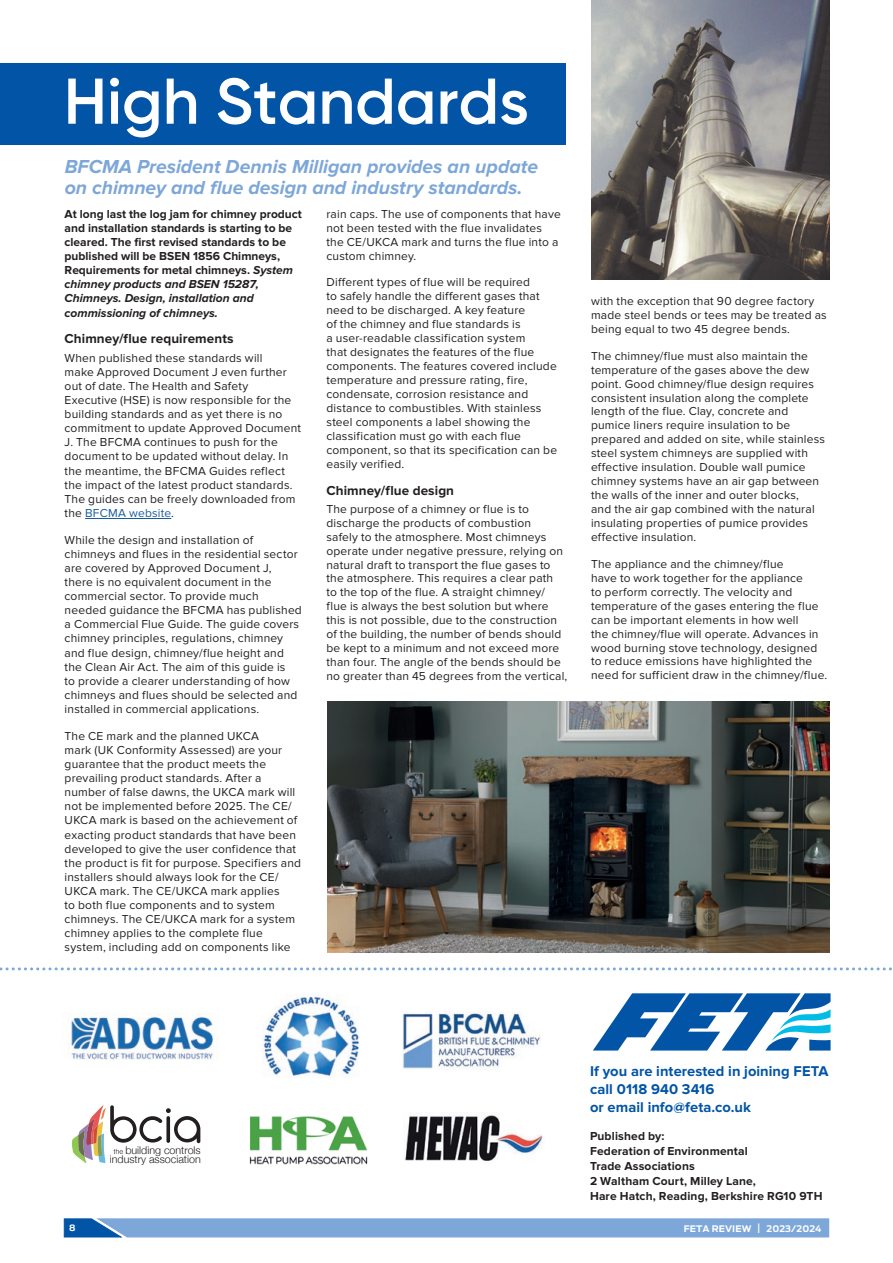
<style>
.page{position:relative;width:893px;height:1263px;background:#fff}
.page>*{position:absolute;margin:0;border:0;box-sizing:border-box;transform-origin:0 0}
.t1{font:600 64.5px "Gilroy";color:#fff}
.t2{font:italic 700 19.5px/21px "Proxima Nova";letter-spacing:-.005em;color:#7ca7d8}
.t3{font:700 14.7px/17.7px "Proxima Nova";letter-spacing:.005em;color:#0154a6}
.t4{font:700 13.5px "Proxima Nova";letter-spacing:.005em;color:#231f20}
.t5{font:12px/14px "Proxima Nova";letter-spacing:.015em;color:#231f20}
.t6{font:700 12px/14.1px "Proxima Nova";color:#231f20}
.t7{font:300 10.65px/9.3px "Helvetica Neue";color:#231f20;text-align:right}
.t8{font:700 9px "Antenna";letter-spacing:.01em;color:#fff}
.t9{font:700 8.7px "Antenna";color:#fff}
.s1{font-style:italic}
.s2{color:#175d9e}
.s3{font-weight:500;font-size:12.9px}
</style>
<div class="page">
<img style="left:70px;top:1016px;width:144px;height:44px">
<img style="left:249px;top:1116px;width:119px;height:48px">
<img style="left:263px;top:994px;width:96px;height:84px">
<svg style="left:72px;top:1105px;width:128px;height:59px"></svg>
<img style="left:403px;top:1011px;width:138px;height:58px">
<img style="left:405px;top:1115px;width:138px;height:46px">
<svg style="left:593px;top:993px;width:237px;height:57px"></svg>
<svg style="left:0;top:967px;width:892px;height:3px"></svg>
<hr style="left:85px;top:518px;width:86px;height:1px;background:#175d9e">
<img style="left:327px;top:702px;width:502px;height:250px">
<img style="left:592px;top:0;width:237px;height:280px">
<div style="left:0;top:64px;width:566px;height:81px;background:#0154a6"></div>
<svg style="left:63px;top:1218px;width:766px;height:20px;background:#7ba6d7"></svg>
<h1 class="t1" style="left:64px;top:61px;width:467px">High Standards</h1>
<h2 class="t2" style="left:65px;top:156px;width:475px">BFCMA President Dennis Milligan provides an update on chimney and flue design and industry standards.</h2>
<p class="t6" style="left:65px;top:207px;width:239px">At long last the log jam for chimney product and installation standards is starting to be cleared. The first revised standards to be published will be BSEN 1856 Chimneys, Requirements for metal chimneys. <span class="s1">System chimney products and BSEN 15287, Chimneys. Design, installation and commissioning of chimneys.</span></p>
<p class="t4" style="left:65px;top:331px;width:171px">Chimney/flue requirements</p>
<p class="t5" style="left:65px;top:351px;width:238px">When published these standards will<br>make Approved Document J even further out of date. The Health and Safety Executive (HSE) is now responsible for the building standards and as yet there is no commitment to update Approved Document J. The BFCMA continues to push for the document to be updated without delay. In the meantime, the BFCMA Guides reflect the impact of the latest product standards.<br>The guides can be freely downloaded from the <span class="s2">BFCMA website</span>.</p>
<p class="t5" style="left:65px;top:533px;width:239px">While the design and installation of chimneys and flues in the residential sector are covered by Approved Document J, there is no equivalent document in the commercial sector. To provide much needed guidance the BFCMA has published a Commercial Flue Guide. The guide covers chimney principles, regulations, chimney and flue design, chimney/flue height and the Clean Air Act. The aim of this guide is<br>to provide a clearer understanding of how chimneys and flues should be selected and installed in commercial applications.</p>
<p class="t5" style="left:65px;top:729px;width:238px">The CE mark and the planned UKCA<br>mark (UK Conformity Assessed) are your guarantee that the product meets the prevailing product standards. After a number of false dawns, the UKCA mark will not be implemented before 2025. The CE/ UKCA mark is based on the achievement of exacting product standards that have been developed to give the user confidence that the product is fit for purpose. Specifiers and installers should always look for the CE/ UKCA mark. The CE/UKCA mark applies<br>to both flue components and to system chimneys. The CE/UKCA mark for a system chimney applies to the complete flue system, including add on components like</p>
<p class="t5" style="left:326px;top:207px;width:236px">rain caps. The use of components that have not been tested with the flue invalidates the CE/UKCA mark and turns the flue into a custom chimney.</p>
<p class="t5" style="left:326px;top:276px;width:232px">Different types of flue will be required<br>to safely handle the different gases that need to be discharged. A key feature<br>of the chimney and flue standards is<br>a user-readable classification system<br>that designates the features of the flue components. The features covered include temperature and pressure rating, fire, condensate, corrosion resistance and distance to combustibles. With stainless steel components a label showing the classification must go with each flue component, so that its specification can be easily verified.</p>
<p class="t4" style="left:326px;top:482px;width:129px">Chimney/flue design</p>
<p class="t5" style="left:326px;top:502px;width:242px">The purpose of a chimney or flue is to discharge the products of combustion<br>safely to the atmosphere. Most chimneys operate under negative pressure, relying on natural draft to transport the flue gases to the atmosphere. This requires a clear path<br>to the top of the flue. A straight chimney/ flue is always the best solution but where this is not possible, due to the construction of the building, the number of bends should be kept to a minimum and not exceed more than four. The angle of the bends should be no greater than 45 degrees from the vertical,</p>
<p class="t5" style="left:591px;top:294px;width:237px">with the exception that 90 degree factory made steel bends or tees may be treated as being equal to two 45 degree bends.</p>
<p class="t5" style="left:591px;top:349px;width:236px">The chimney/flue must also maintain the temperature of the gases above the dew point. Good chimney/flue design requires consistent insulation along the complete length of the flue. Clay, concrete and pumice liners require insulation to be prepared and added on site, while stainless steel system chimneys are supplied with effective insulation. Double wall pumice chimney systems have an air gap between the walls of the inner and outer blocks,<br>and the air gap combined with the natural insulating properties of pumice provides effective insulation.</p>
<p class="t5" style="left:591px;top:557px;width:238px">The appliance and the chimney/flue<br>have to work together for the appliance<br>to perform correctly. The velocity and temperature of the gases entering the flue can be important elements in how well<br>the chimney/flue will operate. Advances in wood burning stove technology, designed to reduce emissions have highlighted the need for sufficient draw in the chimney/flue.</p>
<p class="t7" style="left:110px;top:1145px;width:93px">building controls industry association</p>
<p class="t3" style="left:590px;top:1063px;width:240px">If you are interested in joining FETA call 0118 940 3416<br>or email info@feta.co.uk</p>
<p class="t6" style="left:590px;top:1128px;width:234px;line-height:15px">Published by:<br>Federation of Environmental<br>Trade Associations<br>2 Waltham Court, Milley Lane,<br>Hare Hatch, Reading, Berkshire RG10 9TH</p>
<p class="t9" style="left:69px;top:1223px;width:8px">8</p>
<p class="t8" style="left:684px;top:1223px;width:139px">FETA REVIEW <span class="s3">I</span> 2023/2024</p>
</div>
